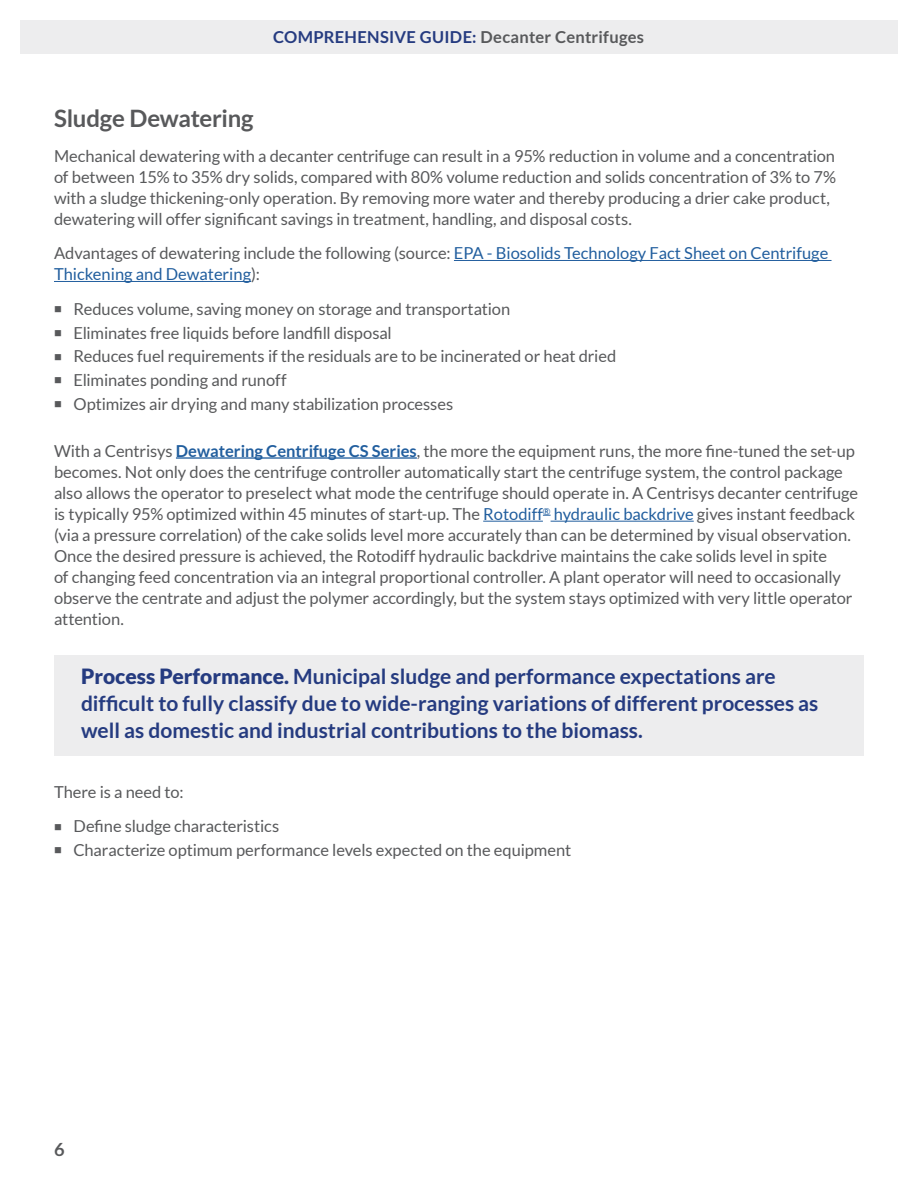
<style>
.page{position:relative;width:918px;height:1188px;background:#fff}
.page>*{position:absolute;margin:0;border:0;box-sizing:border-box;transform-origin:0 0}
.t1{font:700 24px "Lato";letter-spacing:-.01em;color:#58595b}
.t2{font:700 21px/27px "Lato";color:#253b80}
.t3{font:700 18.15px "Lato";color:#58595b}
.t4{font:16.5px/21px "Lato";letter-spacing:-.005em;color:#58595b}
.t5{font:16.5px/21px "Lato";color:#215e9e}
.t6{font:700 16.5px "Lato";letter-spacing:.02em;color:#253b80}
.s1{color:#58595b}
.s2{font-weight:700;color:#215e9e}
.s3{color:#215e9e}
.s4{font-weight:900}
</style>
<div class="page">
<div style="left:20px;top:20px;width:877px;height:34px;background:#ededee"></div>
<hr style="left:454px;top:260px;width:378px;height:1px;background:#215e9e">
<hr style="left:54px;top:281px;width:197px;height:1px;background:#215e9e">
<hr style="left:176px;top:457px;width:241px;height:2px;background:#215e9e">
<hr style="left:483px;top:521px;width:60px;height:1px;background:#215e9e">
<hr style="left:551px;top:521px;width:143px;height:1px;background:#215e9e">
<div style="left:54px;top:655px;width:810px;height:101px;background:#ededee"></div>
<p class="t6" style="left:273px;top:27px;width:372px">COMPREHENSIVE GUIDE: <span class="s1">Decanter Centrifuges</span></p>
<h1 class="t1" style="left:54px;top:105px;width:201px">Sludge Dewatering</h1>
<p class="t4" style="left:54px;top:145px;width:784px">Mechanical dewatering with a decanter centrifuge can result in a 95% reduction in volume and a concentration of between 15% to 35% dry solids, compared with 80% volume reduction and solids concentration of 3% to 7% with a sludge thickening-only operation. By removing more water and thereby producing a drier cake product, dewatering will offer significant savings in treatment, handling, and disposal costs.</p>
<p class="t5" style="left:54px;top:243px;width:776px"><span class="s1">Advantages of dewatering include the following (source:</span> EPA - Biosolids Technology Fact Sheet on Centrifuge<br>Thickening and Dewatering<span class="s1">):</span></p>
<p class="t4" style="left:54px;top:298px;width:458px">■ Reduces volume, saving money on storage and transportation</p>
<p class="t4" style="left:54px;top:322px;width:339px">■ Eliminates free liquids before landfill disposal</p>
<p class="t4" style="left:54px;top:346px;width:564px">■ Reduces fuel requirements if the residuals are to be incinerated or heat dried</p>
<p class="t4" style="left:54px;top:369px;width:234px">■ Eliminates ponding and runoff</p>
<p class="t4" style="left:54px;top:393px;width:401px">■ Optimizes air drying and many stabilization processes</p>
<p class="t4" style="left:54px;top:440px;width:806px">With a Centrisys <span class="s2">Dewatering Centrifuge CS Series</span>, the more the equipment runs, the more fine-tuned the set-up becomes. Not only does the centrifuge controller automatically start the centrifuge system, the control package also allows the operator to preselect what mode the centrifuge should operate in. A Centrisys decanter centrifuge is typically 95% optimized within 45 minutes of start-up. The <span class="s3">Rotodiff</span><sup>®</sup> <span class="s3">hydraulic backdrive</span> gives instant feedback (via a pressure correlation) of the cake solids level more accurately than can be determined by visual observation.<br>Once the desired pressure is achieved, the Rotodiff hydraulic backdrive maintains the cake solids level in spite<br>of changing feed concentration via an integral proportional controller. A plant operator will need to occasionally observe the centrate and adjust the polymer accordingly, but the system stays optimized with very little operator attention.</p>
<p class="t2" style="left:81px;top:663px;width:739px"><span class="s4">Process Performance.</span> Municipal sludge and performance expectations are difficult to fully classify due to wide-ranging variations of different processes as well as domestic and industrial contributions to the biomass.</p>
<p class="t4" style="left:54px;top:781px;width:131px">There is a need to:</p>
<p class="t4" style="left:54px;top:815px;width:227px">■ Define sludge characteristics</p>
<p class="t4" style="left:54px;top:839px;width:519px">■ Characterize optimum performance levels expected on the equipment</p>
<p class="t3" style="left:54px;top:1139px;width:12px">6</p>
</div>
